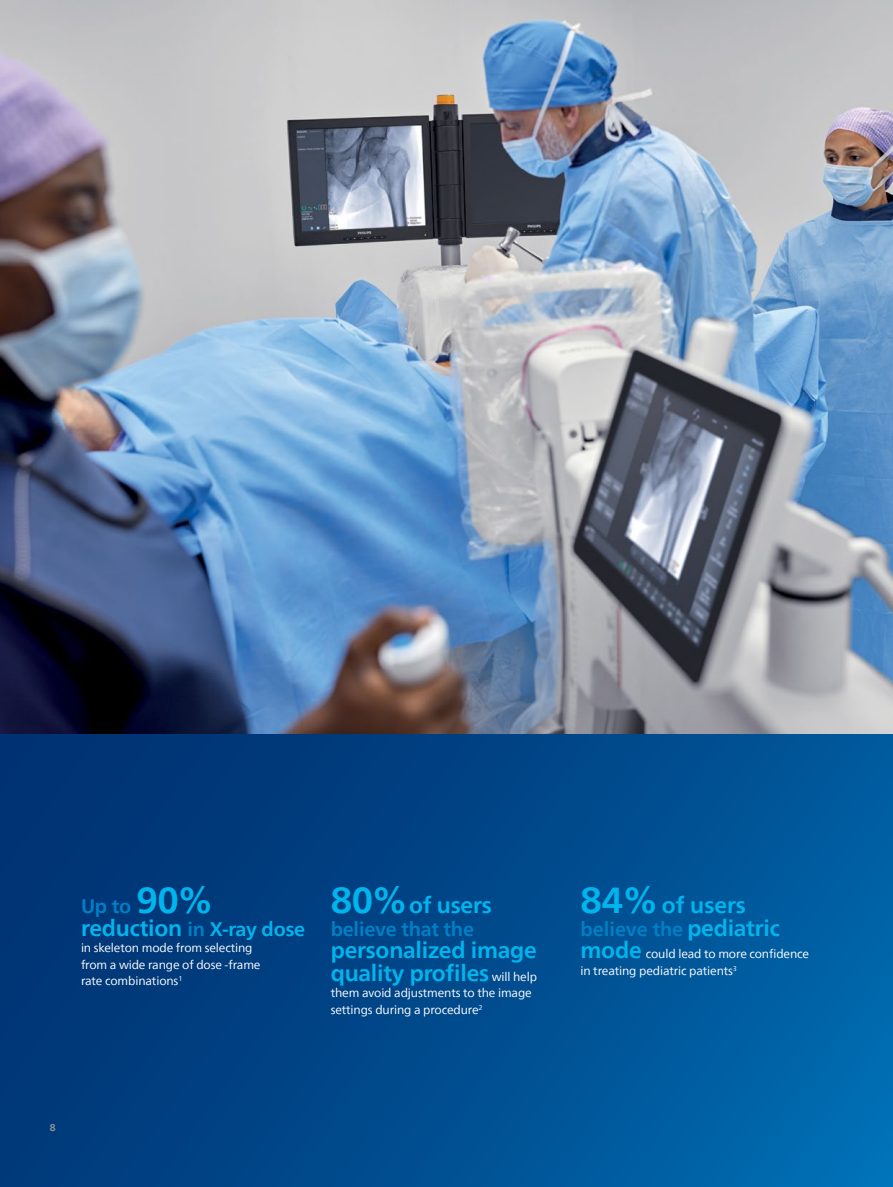
<style>
.page{position:relative;width:893px;height:1187px;background:#fff}
.page>*{position:absolute;margin:0;border:0;box-sizing:border-box;transform-origin:0 0}
.t1{font:700 22.5px/22.5px "Neue Frutiger World";letter-spacing:-.01em;color:#00b5ed}
.t2{font:700 19.5px "Neue Frutiger World";letter-spacing:-.01em;color:#0080c5}
.t3{font:12px/16.5px "Neue Frutiger World";letter-spacing:-.01em;color:#fff}
.t4{font:700 9.75px "Neue Frutiger World";color:#939598}
.s1{font-size:36px;color:#00b5ed}
.s2{font-size:19.5px;color:#0080c5}
.s3{font-size:19.5px}
.s4{font-size:36px}
.s5{font-weight:400;font-size:12px;color:#fff}
.s6{font-size:22.5px;color:#00b5ed}
.s7{font-weight:700;font-size:22.5px;color:#00b5ed}
</style>
<div class="page">
<div style="left:0;top:733px;width:893px;height:453px;background:linear-gradient(to right,#003171,#0063a7)"></div>
<img style="left:0;top:0;width:893px;height:733px">
<h2 class="t2" style="left:81px;top:889px;width:133px">Up to <span class="s1">90%</span></h2>
<h1 class="t1" style="left:81px;top:916px;width:226px">reduction <span class="s2">in</span> <span class="s3">X-ray dose</span></h1>
<p class="t3" style="left:81px;top:939px;width:181px">in skeleton mode from selecting from a wide range of dose -frame rate combinations<sup>1</sup></p>
<h1 class="t1" style="left:331px;top:893px;width:163px"><span class="s4">80%</span>of users</h1>
<h2 class="t2" style="left:331px;top:911px;width:145px">believe that the</h2>
<h1 class="t1" style="left:331px;top:938px;width:208px">personalized image quality profiles <span class="s5">will help</span></h1>
<p class="t3" style="left:331px;top:984px;width:203px">them avoid adjustments to the image settings during a procedure<sup>2</sup></p>
<p class="t4" style="left:50px;top:1119px;width:7px">8</p>
<h1 class="t1" style="left:580px;top:893px;width:167px"><span class="s4">84%</span> of users</h1>
<h2 class="t2" style="left:580px;top:911px;width:201px">believe the <span class="s6">pediatric</span></h2>
<p class="t3" style="left:580px;top:945px;width:230px"><span class="s7">mode</span> could lead to more confidence in treating pediatric patients<sup>3</sup></p>
</div>
